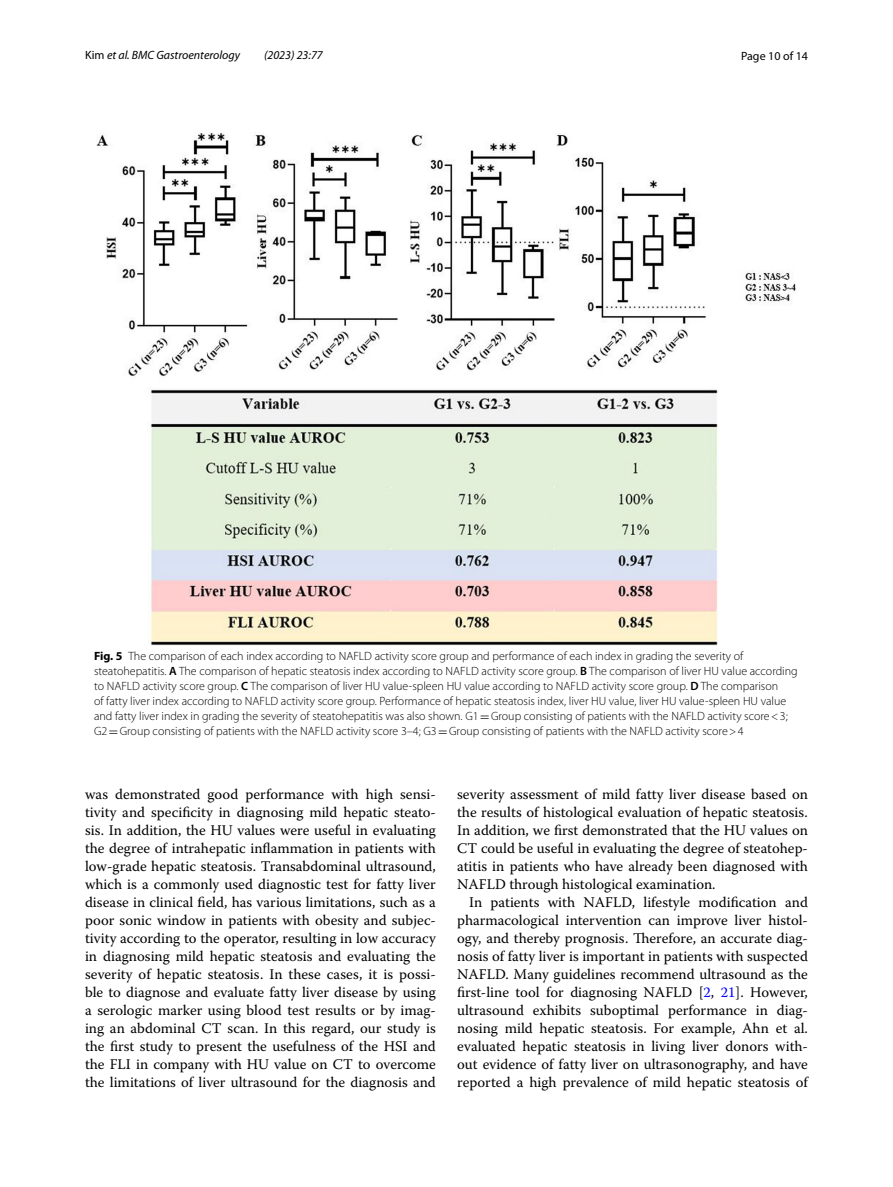
<style>
.page{position:relative;width:893px;height:1187px;background:#fff}
.page>*{position:absolute;margin:0;border:0;box-sizing:border-box;transform-origin:0 0}
.t1{font:14.7px/18px "Warnock Pro";color:#000;text-align:justify}
.t2{font:300 12px/15px "Myriad Pro";color:#000}
.t3{font:italic 12px "Myriad Pro";color:#000}
.t4{font:12px "Myriad Pro";color:#000}
.s1{font-style:normal}
.s2{font-weight:700}
.s3{font-weight:600}
.s4{font-family:"MTSY";font-weight:400}
.s5{color:#00f}
</style>
<div class="page">
<img style="left:96px;top:133px;width:700px;height:512px">
<p class="t3" style="left:85px;top:48px;width:157px"><span class="s1">Kim</span> et al. BMC Gastroenterology</p>
<p class="t3" style="left:264px;top:48px;width:60px">(2023) 23:77</p>
<p class="t4" style="left:741px;top:48px;width:68px">Page 10 of 14</p>
<p class="t2" style="left:94px;top:649px;width:705px"><span class="s2">Fig. 5</span> The comparison of each index according to NAFLD activity score group and performance of each index in grading the severity of steatohepatitis. <span class="s3">A</span> The comparison of hepatic steatosis index according to NAFLD activity score group. <span class="s3">B</span> The comparison of liver HU value according to NAFLD activity score group. <span class="s3">C</span> The comparison of liver HU value-spleen HU value according to NAFLD activity score group. <span class="s3">D</span> The comparison<br>of fatty liver index according to NAFLD activity score group. Performance of hepatic steatosis index, liver HU value, liver HU value-spleen HU value and fatty liver index in grading the severity of steatohepatitis was also shown. G1<span class="s4">=</span>Group consisting of patients with the NAFLD activity score&lt;3; G2<span class="s4">=</span>Group consisting of patients with the NAFLD activity score 3–4; G3<span class="s4">=</span>Group consisting of patients with the NAFLD activity score&gt;4</p>
<p class="t1" style="left:85px;top:785px;width:352px">was demonstrated good performance with high sensi&shy;tivity and specificity in diagnosing mild hepatic steato&shy;sis. In addition, the HU values were useful in evaluating the degree of intrahepatic inflammation in patients with low-grade hepatic steatosis. Transabdominal ultrasound, which is a commonly used diagnostic test for fatty liver disease in clinical field, has various limitations, such as a poor sonic window in patients with obesity and subjec&shy;tivity according to the operator, resulting in low accuracy in diagnosing mild hepatic steatosis and evaluating the severity of hepatic steatosis. In these cases, it is possi&shy;ble to diagnose and evaluate fatty liver disease by using a serologic marker using blood test results or by imag&shy;ing an abdominal CT scan. In this regard, our study is the first study to present the usefulness of the HSI and the FLI in company with HU value on CT to overcome the limitations of liver ultrasound for the diagnosis and</p>
<p class="t1" style="left:457px;top:785px;width:352px">severity assessment of mild fatty liver disease based on the results of histological evaluation of hepatic steatosis.<br>In addition, we first demonstrated that the HU values on CT could be useful in evaluating the degree of steatohep&shy;atitis in patients who have already been diagnosed with NAFLD through histological examination.</p>
<p class="t1" style="left:457px;top:893px;width:352px;text-indent:12px">In patients with NAFLD, lifestyle modification and pharmacological intervention can improve liver histol&shy;ogy, and thereby prognosis. Therefore, an accurate diag&shy;nosis of fatty liver is important in patients with suspected NAFLD. Many guidelines recommend ultrasound as the first-line tool for diagnosing NAFLD [<span class="s5">2</span>, <span class="s5">21</span>]. However, ultrasound exhibits suboptimal performance in diag&shy;nosing mild hepatic steatosis. For example, Ahn et al. evaluated hepatic steatosis in living liver donors with&shy;out evidence of fatty liver on ultrasonography, and have reported a high prevalence of mild hepatic steatosis of</p>
</div>
